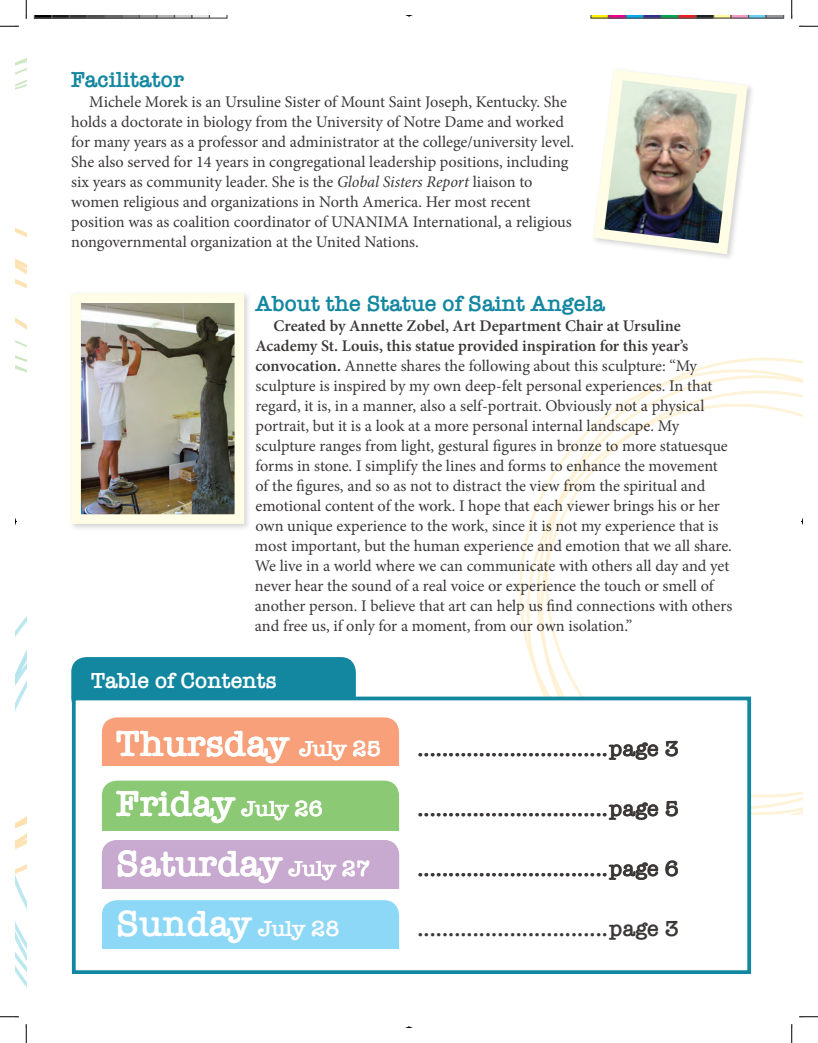
<style>
.page{position:relative;width:818px;height:1043px;background:#fff}
.page>*{position:absolute;margin:0;border:0;box-sizing:border-box;transform-origin:0 0}
.t1{font:600 37.5px "American Typewriter";color:#fff}
.t2{font:600 22.5px "American Typewriter";color:#3b3737}
.t3{font:600 22.5px "American Typewriter";color:#1387a0}
.t4{font:600 22.5px "American Typewriter";color:#fff}
.t5{font:16.25px/20px "Minion Pro";letter-spacing:-.005em;color:#3b3737}
.s1{font-style:italic}
.s2{font-weight:600}
.s3{font-size:22.5px}
</style>
<div class="page">
<svg style="left:647px;top:358px;width:155px;height:32px"></svg>
<svg style="left:621px;top:390px;width:181px;height:14px"></svg>
<svg style="left:526px;top:404px;width:276px;height:410px"></svg>
<div style="left:71px;top:657px;width:285px;height:56px;background:#1387a0;border-radius:15px"></div>
<img style="left:593px;top:69px;width:159px;height:189px">
<div style="left:69px;top:291px;width:182px;height:240px;background:#231f20;opacity:.19"></div>
<img style="left:82px;top:304px;width:151px;height:209px">
<div style="left:71px;top:293px;width:173px;height:231px;border:10px solid #fffde5"></div>
<div style="left:74px;top:698px;width:675px;height:274px;background:#fff"></div>
<div style="left:72px;top:696px;width:679px;height:278px;border:4px solid #1387a0"></div>
<div style="left:102px;top:717px;width:297px;height:63px;background:#f7a079;border-radius:15px"></div>
<div style="left:91px;top:766px;width:324px;height:29px;background:#fff"></div>
<div style="left:102px;top:780px;width:297px;height:63px;background:#8cc974;border-radius:15px"></div>
<div style="left:91px;top:831px;width:324px;height:28px;background:#fff"></div>
<div style="left:102px;top:840px;width:297px;height:63px;background:#c8a9cf;border-radius:15px"></div>
<div style="left:91px;top:889px;width:324px;height:17px;background:#fff"></div>
<div style="left:102px;top:900px;width:297px;height:63px;background:#8dd7f7;border-radius:15px"></div>
<div style="left:91px;top:949px;width:324px;height:17px;background:#fff"></div>
<svg style="left:801px;top:514px;width:2px;height:14px"></svg>
<svg style="left:34px;top:15px;width:194px;height:4px"></svg>
<svg style="left:590px;top:15px;width:194px;height:4px"></svg>
<svg style="left:0;top:25px;width:19px;height:2px"></svg>
<svg style="left:799px;top:25px;width:19px;height:2px"></svg>
<svg style="left:0;top:58px;width:26px;height:959px"></svg>
<svg style="left:799px;top:1016px;width:19px;height:1px"></svg>
<svg style="left:25px;top:0;width:2px;height:19px"></svg>
<svg style="left:25px;top:1024px;width:2px;height:18px"></svg>
<svg style="left:791px;top:0;width:1px;height:19px"></svg>
<svg style="left:791px;top:1024px;width:1px;height:18px"></svg>
<p class="t3" style="left:71px;top:62px;width:114px">Facilitator</p>
<p class="t5" style="left:71px;top:92px;width:504px;text-indent:18px">Michele Morek is an Ursuline Sister of Mount Saint Joseph, Kentucky. She holds a doctorate in biology from the University of Notre Dame and worked for many years as a professor and administrator at the college/university level.<br>She also served for 14 years in congregational leadership positions, including six years as community leader. She is the <span class="s1">Global Sisters Report</span> liaison to women religious and organizations in North America. Her most recent position was as coalition coordinator of UNANIMA International, a religious nongovernmental organization at the United Nations.</p>
<p class="t3" style="left:255px;top:286px;width:351px">About the Statue of Saint Angela</p>
<p class="t5" style="left:255px;top:315px;width:479px;text-indent:18px"><span class="s2">Created by Annette Zobel, Art Department Chair at Ursuline Academy St. Louis, this statue provided inspiration for this year’s convocation.</span> Annette shares the following about this sculpture: “My sculpture is inspired by my own deep-felt personal experiences. In that regard, it is, in a manner, also a self-portrait. Obviously not a physical portrait, but it is a look at a more personal internal landscape. My sculpture ranges from light, gestural figures in bronze to more statuesque forms in stone. I simplify the lines and forms to enhance the movement of the figures, and so as not to distract the view from the spiritual and emotional content of the work. I hope that each viewer brings his or her own unique experience to the work, since it is not my experience that is most important, but the human experience and emotion that we all share.<br>We live in a world where we can communicate with others all day and yet never hear the sound of a real voice or experience the touch or smell of another person. I believe that art can help us find connections with others and free us, if only for a moment, from our own isolation.”</p>
<p class="t4" style="left:91px;top:663px;width:187px">Table of Contents</p>
<p class="t1" style="left:116px;top:715px;width:266px">Thursday <span class="s3">July 25</span></p>
<p class="t2" style="left:417px;top:731px;width:263px">...............................page 3</p>
<p class="t1" style="left:116px;top:775px;width:208px">Friday <span class="s3">July 26</span></p>
<p class="t2" style="left:417px;top:791px;width:263px">...............................page 5</p>
<p class="t1" style="left:116px;top:835px;width:256px">Saturday <span class="s3">July 27</span></p>
<p class="t2" style="left:417px;top:851px;width:263px">...............................page 6</p>
<p class="t1" style="left:116px;top:895px;width:225px">Sunday <span class="s3">July 28</span></p>
<p class="t2" style="left:417px;top:911px;width:263px">...............................page 3</p>
</div>
